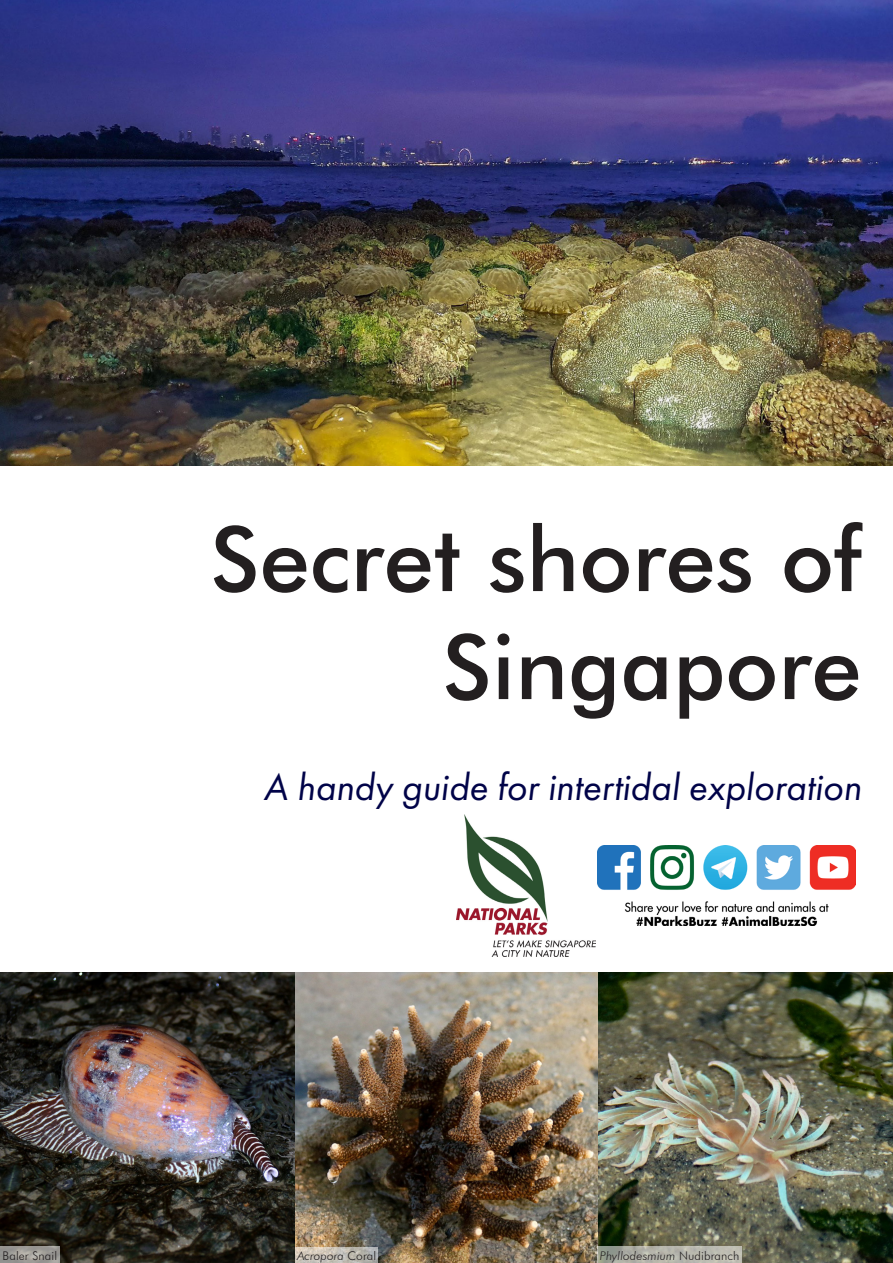
<style>
.page{position:relative;width:893px;height:1263px;background:#fff}
.page>*{position:absolute;margin:0;border:0;box-sizing:border-box;transform-origin:0 0}
.t1{font:500 90px "Futura BT";color:#231f20}
.t2{font:italic 39px "Futura PT";color:#000348}
.t3{font:italic 300 12px "Futura BT";letter-spacing:.01em;color:#231f20}
.t4{font:300 12px "Futura BT";letter-spacing:.01em;color:#231f20}
.s1{font-style:normal}
</style>
<div class="page">
<img style="left:0;top:0;width:893px;height:466px">
<img style="left:0;top:972px;width:591px;height:291px">
<img style="left:591px;top:972px;width:301px;height:291px">
<svg style="left:597px;top:1247px;width:145px;height:16px;fill:#b5b5ac"></svg>
<svg style="left:296px;top:1247px;width:82px;height:16px"></svg>
<svg style="left:0;top:1247px;width:60px;height:16px"></svg>
<img style="left:457px;top:814px;width:139px;height:142px">
<img style="left:597px;top:846px;width:258px;height:79px">
<p class="t1" style="left:210px;top:504px;width:653px">Secret shores of</p>
<p class="t1" style="left:442px;top:612px;width:421px">Singapore</p>
<p class="t2" style="left:263px;top:764px;width:599px">A handy guide for intertidal exploration</p>
<p class="t4" style="left:3px;top:1248px;width:56px">Baler Snail</p>
<p class="t3" style="left:297px;top:1248px;width:80px">Acropora <span class="s1">Coral</span></p>
<p class="t3" style="left:600px;top:1248px;width:141px">Phyllodesmium <span class="s1">Nudibranch</span></p>
</div>
